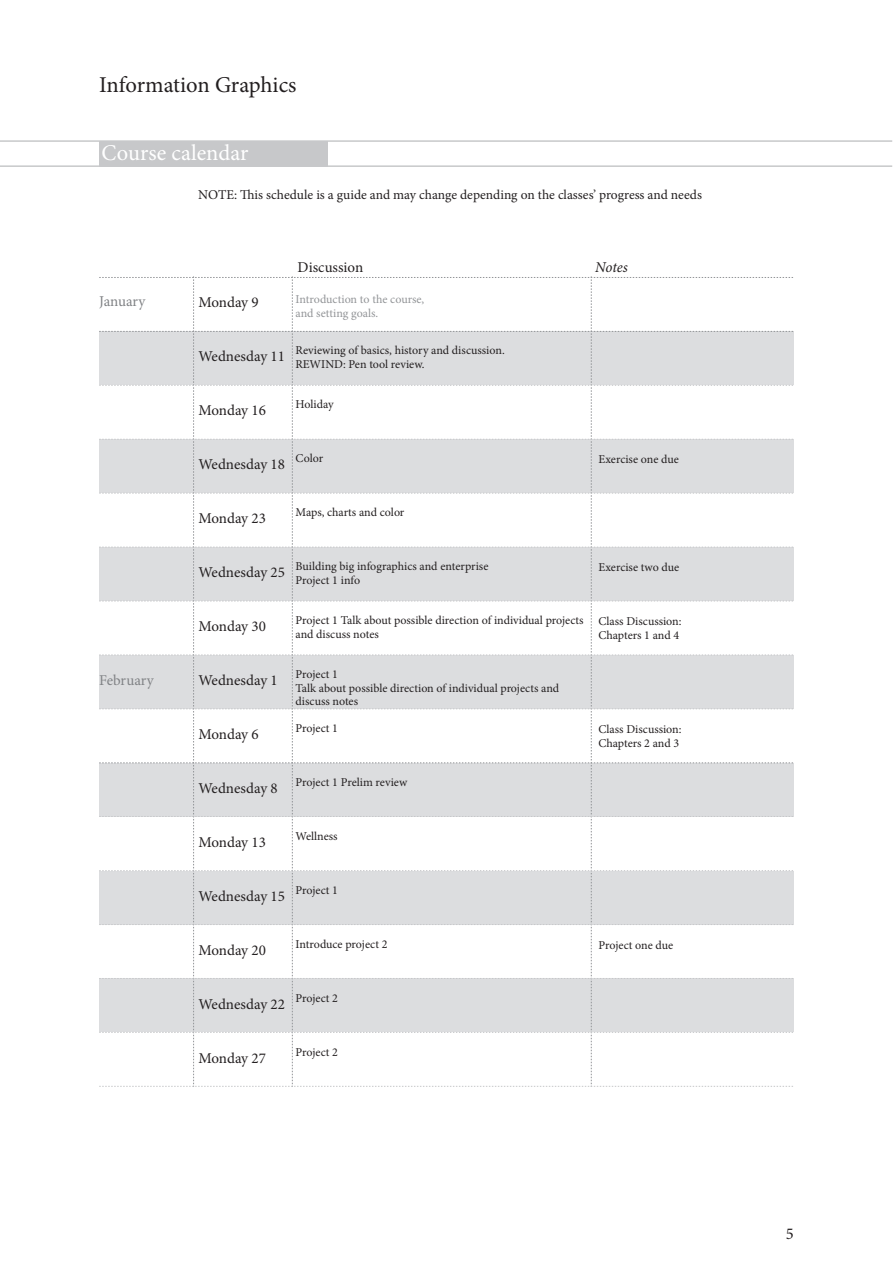
<style>
.page{position:relative;width:893px;height:1263px;background:#fff}
.page>*{position:absolute;margin:0;border:0;box-sizing:border-box;transform-origin:0 0}
.t1{font:22.65px "Minion Pro";letter-spacing:-.005em;color:#231f20}
.t2{font:22.5px "Minion Pro";color:#fff}
.t3{font:16.5px "Minion Pro";color:#231f20}
.t4{font:15px "Minion Pro";color:#231f20}
.t5{font:15px "Minion Pro";letter-spacing:-.01em;color:#808285}
.t6{font:italic 15px "Minion Pro";letter-spacing:-.01em;color:#231f20}
.t7{font:13.5px "Minion Pro";letter-spacing:-.005em;color:#231f20}
.t8{font:12px/13.5px "Minion Pro";color:#231f20}
.t9{font:12px "Minion Pro";color:#939598}
</style>
<div class="page">
<hr style="left:0;top:165px;width:892px;height:2px;background:#c7c8ca">
<div style="left:99px;top:141px;width:229px;height:25px;background:#c7c8ca"></div>
<hr style="left:0;top:140px;width:892px;height:2px;background:#c7c8ca">
<svg style="left:99px;top:276px;width:694px;height:811px"></svg>
<h1 class="t1" style="left:99px;top:69px;width:199px">Information Graphics</h1>
<p class="t2" style="left:102px;top:137px;width:148px">Course calendar</p>
<p class="t7" style="left:198px;top:186px;width:505px">NOTE: This schedule is a guide and may change depending on the classes’ progress and needs</p>
<p class="t5" style="left:99px;top:292px;width:48px">January</p>
<p class="t5" style="left:99px;top:670px;width:56px">February</p>
<p class="t4" style="left:198px;top:292px;width:62px">Monday 9</p>
<p class="t4" style="left:198px;top:346px;width:88px">Wednesday 11</p>
<p class="t4" style="left:198px;top:400px;width:69px">Monday 16</p>
<p class="t4" style="left:198px;top:454px;width:88px">Wednesday 18</p>
<p class="t4" style="left:198px;top:508px;width:69px">Monday 23</p>
<p class="t4" style="left:198px;top:562px;width:88px">Wednesday 25</p>
<p class="t4" style="left:198px;top:616px;width:69px">Monday 30</p>
<p class="t4" style="left:198px;top:670px;width:81px">Wednesday 1</p>
<p class="t4" style="left:198px;top:724px;width:62px">Monday 6</p>
<p class="t4" style="left:198px;top:778px;width:81px">Wednesday 8</p>
<p class="t4" style="left:198px;top:832px;width:69px">Monday 13</p>
<p class="t4" style="left:198px;top:886px;width:88px">Wednesday 15</p>
<p class="t4" style="left:198px;top:940px;width:69px">Monday 20</p>
<p class="t4" style="left:198px;top:994px;width:88px">Wednesday 22</p>
<p class="t4" style="left:198px;top:1048px;width:69px">Monday 27</p>
<p class="t4" style="left:298px;top:257px;width:67px">Discussion</p>
<p class="t6" style="left:595px;top:257px;width:34px">Notes</p>
<p class="t9" style="left:296px;top:291px;width:130px">Introduction to the course,</p>
<p class="t9" style="left:296px;top:305px;width:84px">and setting goals.</p>
<p class="t8" style="left:296px;top:343px;width:211px">Reviewing of basics, history and discussion.</p>
<p class="t8" style="left:296px;top:357px;width:131px">REWIND: Pen tool review.</p>
<p class="t8" style="left:296px;top:397px;width:40px">Holiday</p>
<p class="t8" style="left:296px;top:451px;width:29px">Color</p>
<p class="t8" style="left:598px;top:453px;width:82px">Exercise one due</p>
<p class="t8" style="left:296px;top:505px;width:110px">Maps, charts and color</p>
<p class="t8" style="left:296px;top:559px;width:194px">Building big infographics and enterprise</p>
<p class="t8" style="left:296px;top:573px;width:66px">Project 1 info</p>
<p class="t8" style="left:296px;top:613px;width:290px">Project 1 Talk about possible direction of individual projects and discuss notes</p>
<p class="t8" style="left:296px;top:667px;width:44px">Project 1</p>
<p class="t8" style="left:296px;top:681px;width:265px">Talk about possible direction of individual projects and discuss notes</p>
<p class="t8" style="left:296px;top:721px;width:44px">Project 1</p>
<p class="t8" style="left:296px;top:775px;width:113px">Project 1 Prelim review</p>
<p class="t8" style="left:598px;top:561px;width:82px">Exercise two due</p>
<p class="t8" style="left:598px;top:615px;width:85px">Class Discussion:</p>
<p class="t8" style="left:598px;top:628px;width:82px">Chapters 1 and 4</p>
<p class="t8" style="left:598px;top:723px;width:85px">Class Discussion:</p>
<p class="t8" style="left:598px;top:736px;width:82px">Chapters 2 and 3</p>
<p class="t8" style="left:296px;top:829px;width:44px">Wellness</p>
<p class="t8" style="left:296px;top:883px;width:44px">Project 1</p>
<p class="t8" style="left:296px;top:937px;width:93px">Introduce project 2</p>
<p class="t8" style="left:296px;top:991px;width:44px">Project 2</p>
<p class="t8" style="left:296px;top:1045px;width:44px">Project 2</p>
<p class="t8" style="left:598px;top:939px;width:76px">Project one due</p>
<h3 class="t3" style="left:786px;top:1222px;width:9px">5</h3>
</div>
